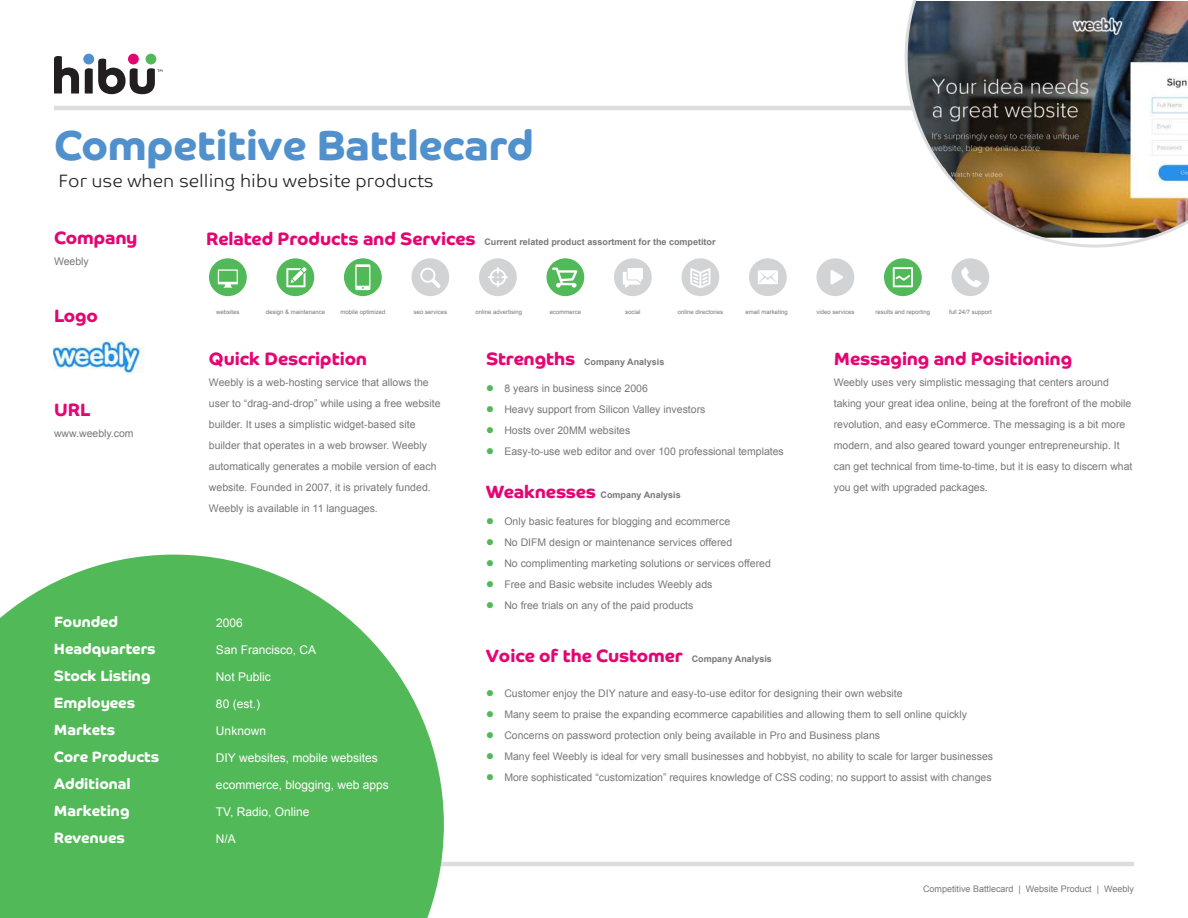
<style>
.page{position:relative;width:1188px;height:918px;background:#fff}
.page>*{position:absolute;margin:0;border:0;box-sizing:border-box;transform-origin:0 0}
.t1{font:700 42px "Hibu Co Headline";color:#5091cd}
.t2{font:700 18px "Hibu Co Headline";color:#e50572}
.t3{font:300 18px "Hibu Co Text";color:#231f20}
.t4{font:700 15px "Hibu Co Headline";color:#fff}
.t5{font:12px "Arial";color:#fff}
.t6{font:10.5px/21px "Arial";color:#77787b}
.t7{font:700 9px "Arial";color:#77787b}
.t8{font:9px "Arial";color:#77787b}
.t9{font:6px "Arial";color:#77787b}
.s1{font-family:"Hibu Co Headline";font-size:18px;color:#e50572}
.s2{color:#51b957}
.s3{font-family:"Arial";font-size:9px;color:#77787b}
</style>
<div class="page">
<hr style="left:54px;top:862px;width:1080px;height:4px;background:#dcddde">
<svg style="left:54px;top:56px;width:108px;height:38px"></svg>
<div style="left:83px;top:54px;width:11px;height:10px;background:#5091cd;border-radius:50%"></div>
<div style="left:128px;top:54px;width:11px;height:10px;background:#e50572;border-radius:50%"></div>
<div style="left:146px;top:54px;width:10px;height:10px;background:#51b957;border-radius:50%"></div>
<hr style="left:54px;top:106px;width:1080px;height:4px;background:#dcddde">
<img style="left:53px;top:334px;width:91px;height:40px">
<svg style="left:0;top:555px;width:444px;height:363px;background:#65c16a"></svg>
<img style="left:905px;top:0;width:283px;height:248px">
<div style="left:411px;top:258px;width:38px;height:38px;background:#d1d3d4;border-radius:50%"></div>
<svg style="left:420px;top:268px;width:20px;height:20px"></svg>
<div style="left:209px;top:258px;width:38px;height:38px;background:#51b957;border-radius:50%"></div>
<svg style="left:218px;top:269px;width:20px;height:19px"></svg>
<div style="left:276px;top:258px;width:38px;height:38px;background:#51b957;border-radius:50%"></div>
<svg style="left:286px;top:267px;width:21px;height:20px"></svg>
<div style="left:479px;top:258px;width:38px;height:38px;background:#d1d3d4;border-radius:50%"></div>
<svg style="left:488px;top:267px;width:20px;height:20px"></svg>
<div style="left:546px;top:258px;width:38px;height:38px;background:#51b957;border-radius:50%"></div>
<svg style="left:552px;top:268px;width:25px;height:20px"></svg>
<div style="left:614px;top:258px;width:38px;height:38px;background:#d1d3d4;border-radius:50%"></div>
<svg style="left:623px;top:268px;width:20px;height:20px"></svg>
<div style="left:681px;top:258px;width:38px;height:38px;background:#d1d3d4;border-radius:50%"></div>
<svg style="left:690px;top:268px;width:20px;height:20px"></svg>
<div style="left:749px;top:258px;width:38px;height:38px;background:#d1d3d4;border-radius:50%"></div>
<svg style="left:758px;top:270px;width:20px;height:14px"></svg>
<div style="left:344px;top:258px;width:38px;height:38px;background:#51b957;border-radius:50%"></div>
<svg style="left:355px;top:264px;width:15px;height:26px"></svg>
<div style="left:884px;top:258px;width:38px;height:38px;background:#51b957;border-radius:50%"></div>
<svg style="left:893px;top:267px;width:20px;height:20px"></svg>
<div style="left:951px;top:258px;width:38px;height:38px;background:#d1d3d4;border-radius:50%"></div>
<svg style="left:961px;top:267px;width:21px;height:20px"></svg>
<div style="left:816px;top:258px;width:38px;height:38px;background:#d1d3d4;border-radius:50%"></div>
<svg style="left:830px;top:270px;width:13px;height:14px"></svg>
<h1 class="t1" style="left:54px;top:129px;width:481px">Competitive Battlecard</h1>
<h2 class="t3" style="left:58px;top:174px;width:377px">For use when selling hibu website products</h2>
<h2 class="t2" style="left:54px;top:230px;width:85px">Company</h2>
<p class="t6" style="left:54px;top:251px;width:36px">Weebly</p>
<p class="t7" style="left:206px;top:239px;width:511px"><span class="s1">Related Products and Services</span> Current related product assortment for the competitor</p>
<h2 class="t2" style="left:54px;top:309px;width:45px">Logo</h2>
<h2 class="t2" style="left:54px;top:402px;width:38px">URL</h2>
<p class="t6" style="left:54px;top:423px;width:81px">www.weebly.com</p>
<p class="t9" style="left:216px;top:309px;width:25px">websites</p>
<p class="t9" style="left:266px;top:309px;width:61px">design &amp; maintenance</p>
<p class="t9" style="left:414px;top:309px;width:35px">seo services</p>
<p class="t9" style="left:475px;top:309px;width:48px">online advertising</p>
<p class="t9" style="left:550px;top:309px;width:33px">ecommerce</p>
<p class="t9" style="left:625px;top:309px;width:17px">social</p>
<p class="t9" style="left:678px;top:309px;width:47px">online directories</p>
<p class="t9" style="left:746px;top:309px;width:44px">email marketing</p>
<p class="t9" style="left:340px;top:309px;width:47px">mobile optimized</p>
<p class="t9" style="left:816px;top:309px;width:40px">video services</p>
<p class="t9" style="left:949px;top:309px;width:44px">full 24/7 support</p>
<p class="t9" style="left:876px;top:309px;width:56px">results and reporting</p>
<h2 class="t2" style="left:209px;top:352px;width:160px">Quick Description</h2>
<p class="t6" style="left:209px;top:373px;width:233px">Weebly is a web-hosting service that allows the user to “drag-and-drop” while using a free website builder. It uses a simplistic widget-based site builder that operates in a web browser. Weebly automatically generates a mobile version of each website. Founded in 2007, it is privately funded.<br>Weebly is available in 11 languages.</p>
<p class="t7" style="left:486px;top:358px;width:180px"><span class="s1">Strengths</span> Company Analysis</p>
<p class="t6" style="left:486px;top:379px;width:163px"><span class="s2">●</span> 8 years in business since 2006</p>
<p class="t6" style="left:486px;top:400px;width:221px"><span class="s2">●</span> Heavy support from Silicon Valley investors</p>
<p class="t6" style="left:486px;top:421px;width:146px"><span class="s2">●</span> Hosts over 20MM websites</p>
<p class="t6" style="left:486px;top:442px;width:299px"><span class="s2">●</span> Easy-to-use web editor and over 100 professional templates</p>
<p class="t7" style="left:486px;top:491px;width:196px"><span class="s1">Weaknesses</span> Company Analysis</p>
<p class="t6" style="left:486px;top:511px;width:246px"><span class="s2">●</span> Only basic features for blogging and ecommerce</p>
<p class="t6" style="left:486px;top:532px;width:248px"><span class="s2">●</span> No DIFM design or maintenance services offered</p>
<p class="t6" style="left:486px;top:553px;width:286px"><span class="s2">●</span> No complimenting marketing solutions or services offered</p>
<p class="t6" style="left:486px;top:574px;width:228px"><span class="s2">●</span> Free and Basic website includes Weebly ads</p>
<p class="t6" style="left:486px;top:595px;width:209px"><span class="s2">●</span> No free trials on any of the paid products</p>
<h2 class="t2" style="left:834px;top:352px;width:240px">Messaging and Positioning</h2>
<p class="t6" style="left:834px;top:373px;width:300px">Weebly uses very simplistic messaging that centers around taking your great idea online, being at the forefront of the mobile revolution, and easy eCommerce. The messaging is a bit more modern, and also geared toward younger entrepreneurship. It can get technical from time-to-time, but it is easy to discern what you get with upgraded packages.</p>
<h3 class="t4" style="left:54px;top:616px;width:66px">Founded</h3>
<p class="t5" style="left:216px;top:618px;width:28px">2006</p>
<h3 class="t4" style="left:54px;top:643px;width:103px">Headquarters</h3>
<p class="t5" style="left:216px;top:645px;width:102px">San Francisco, CA</p>
<h3 class="t4" style="left:54px;top:670px;width:98px">Stock Listing</h3>
<p class="t5" style="left:216px;top:672px;width:56px">Not Public</p>
<h3 class="t4" style="left:54px;top:697px;width:83px">Employees</h3>
<p class="t5" style="left:216px;top:699px;width:46px">80 (est.)</p>
<h3 class="t4" style="left:54px;top:724px;width:63px">Markets</h3>
<p class="t5" style="left:216px;top:726px;width:52px">Unknown</p>
<h3 class="t4" style="left:54px;top:751px;width:107px">Core Products</h3>
<p class="t5" style="left:216px;top:753px;width:163px">DIY websites, mobile websites</p>
<h3 class="t4" style="left:54px;top:778px;width:78px">Additional</h3>
<p class="t5" style="left:216px;top:780px;width:174px">ecommerce, blogging, web apps</p>
<h3 class="t4" style="left:54px;top:805px;width:77px">Marketing</h3>
<p class="t5" style="left:216px;top:807px;width:95px">TV, Radio, Online</p>
<h3 class="t4" style="left:54px;top:832px;width:72px">Revenues</h3>
<p class="t5" style="left:216px;top:834px;width:22px">N/A</p>
<h2 class="t2" style="left:486px;top:649px;width:287px">Voice of the Customer <span class="s3">Company Analysis</span></h2>
<p class="t6" style="left:486px;top:684px;width:418px"><span class="s2">●</span> Customer enjoy the DIY nature and easy-to-use editor for designing their own website</p>
<p class="t6" style="left:486px;top:705px;width:483px"><span class="s2">●</span> Many seem to praise the expanding ecommerce capabilities and allowing them to sell online quickly</p>
<p class="t6" style="left:486px;top:726px;width:396px"><span class="s2">●</span> Concerns on password protection only being available in Pro and Business plans</p>
<p class="t6" style="left:486px;top:747px;width:509px"><span class="s2">●</span> Many feel Weebly is ideal for very small businesses and hobbyist, no ability to scale for larger businesses</p>
<p class="t6" style="left:486px;top:768px;width:507px"><span class="s2">●</span> More sophisticated “customization” requires knowledge of CSS coding; no support to assist with changes</p>
<p class="t8" style="left:923px;top:885px;width:212px">Competitive Battlecard | Website Product | Weebly</p>
</div>
